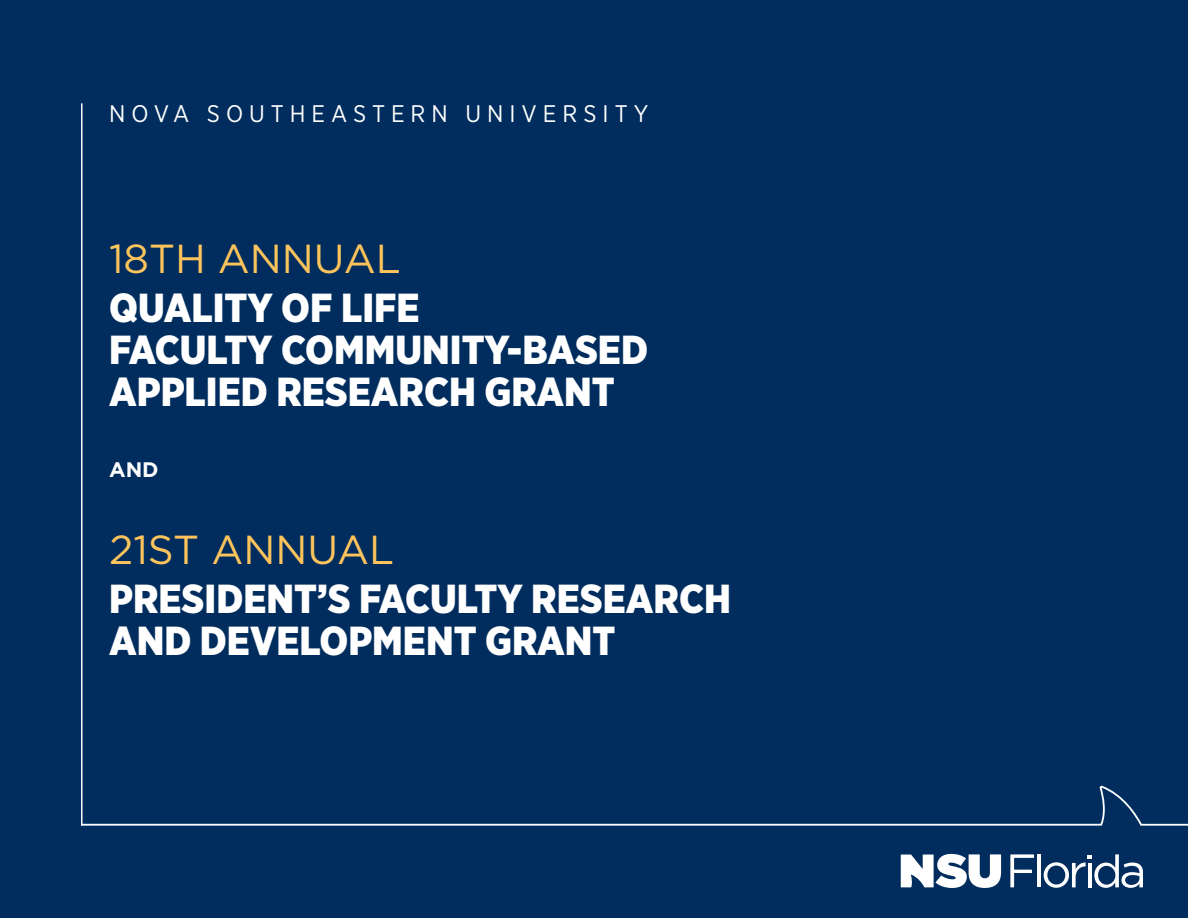
<style>
.page{position:relative;width:1188px;height:918px;background:#002d5d}
.page>*{position:absolute;margin:0;border:0;box-sizing:border-box;transform-origin:0 0}
.t1{font:900 40.5px/42px "Gotham Narrow";color:#fff}
.t2{font:40.5px "Gotham";color:#fec45c}
.t3{font:24px "Gotham Narrow";letter-spacing:.25em;color:#fff}
.t4{font:700 21px "Gotham";color:#fff}
</style>
<div class="page">
<svg style="left:1010px;top:854px;width:24px;height:33px"></svg>
<hr style="left:1037px;top:854px;width:4px;height:33px;background:#fff">
<svg style="left:1044px;top:854px;width:99px;height:34px"></svg>
<svg style="left:901px;top:854px;width:100px;height:34px"></svg>
<svg style="left:82px;top:786px;width:1106px;height:40px"></svg>
<hr style="left:81px;top:103px;width:1px;height:723px;background:#fff">
<p class="t3" style="left:109px;top:98px;width:541px">NOVA SOUTHEASTERN UNIVERSITY</p>
<p class="t2" style="left:109px;top:233px;width:293px">18TH ANNUAL</p>
<p class="t1" style="left:109px;top:286px;width:541px">QUALITY OF LIFE<br>FACULTY COMMUNITY-BASED<br>APPLIED RESEARCH GRANT</p>
<p class="t4" style="left:109px;top:456px;width:51px">AND</p>
<p class="t2" style="left:109px;top:524px;width:286px">21ST ANNUAL</p>
<p class="t1" style="left:109px;top:577px;width:623px">PRESIDENT’S FACULTY RESEARCH<br>AND DEVELOPMENT GRANT</p>
</div>
